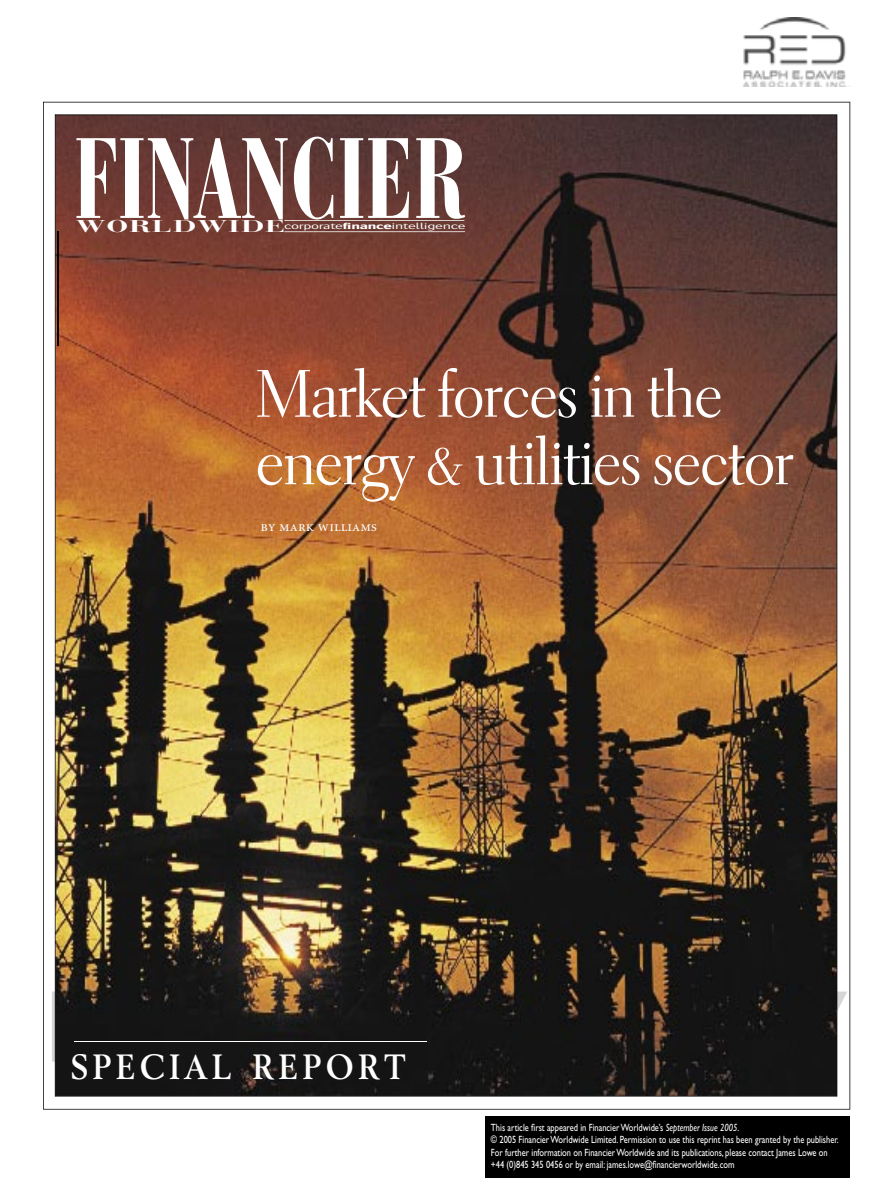
<style>
.page{position:relative;width:893px;height:1187px;background:#fff}
.page>*{position:absolute;margin:0;border:0;box-sizing:border-box;transform-origin:0 0}
.t1{font:700 condensed 113.25px "Bauer Bodoni";color:#fff;scale:.82 1}
.t2{font:67.5px/67.5px "Electra LH Display";color:#fff}
.t3{font:700 34.65px "Berling";letter-spacing:.145em;color:#fff;scale:.91 1}
.t4{font:15px "Minion Regular SC";color:#fff}
.t5{font:10.5px/12.6px "Gill Sans";color:#fff;scale:.8 1}
.t6{font:300 8.85px "Bosis";letter-spacing:-.015em;color:#fff;scale:1.84 1}
.s1{font-family:"Bauer Bodoni";font-weight:700;font-size:16.95px}
.s2{font-weight:700}
.s3{font-size:52.5px}
.s4{font-style:italic}
</style>
<div class="page">
<img style="left:743px;top:18px;width:107px;height:69px">
<div style="left:485px;top:1116px;width:365px;height:62px;background:#000"></div>
<img style="left:43px;top:102px;width:807px;height:1007px">
<hr style="left:74px;top:1041px;width:353px;height:1px;background:#fff">
<img style="left:58px;top:232px;width:1px;height:113px">
<hr style="left:284px;top:220px;width:180px;height:1px;background:#fff">
<hr style="left:284px;top:231px;width:181px;height:1px;background:#fff">
<h1 class="t1" style="left:74px;top:113px;width:481px">FINANCIER</h1>
<p class="t6" style="left:76px;top:221px;width:213px"><span class="s1">WORLDWIDE</span>corporate<span class="s2">finance</span>intelligence</p>
<h2 class="t2" style="left:256px;top:360px;width:538px">Market forces in the energy <span class="s3">&amp;</span> utilities sector</h2>
<h3 class="t4" style="left:261px;top:519px;width:118px">by mark williams</h3>
<h3 class="t3" style="left:71px;top:1046px;width:369px">SPECIAL REPORT</h3>
<p class="t5" style="left:491px;top:1120px;width:436px">This article first appeared in Financier Worldwide’s <span class="s4">September Issue 2005</span>.<br>© 2005 Financier Worldwide Limited. Permission to use this reprint has been granted by the publisher.<br>For further information on Financier Worldwide and its publications, please contact James Lowe on +44 (0)845 345 0456 or by email: james.lowe@financierworldwide.com</p>
</div>
